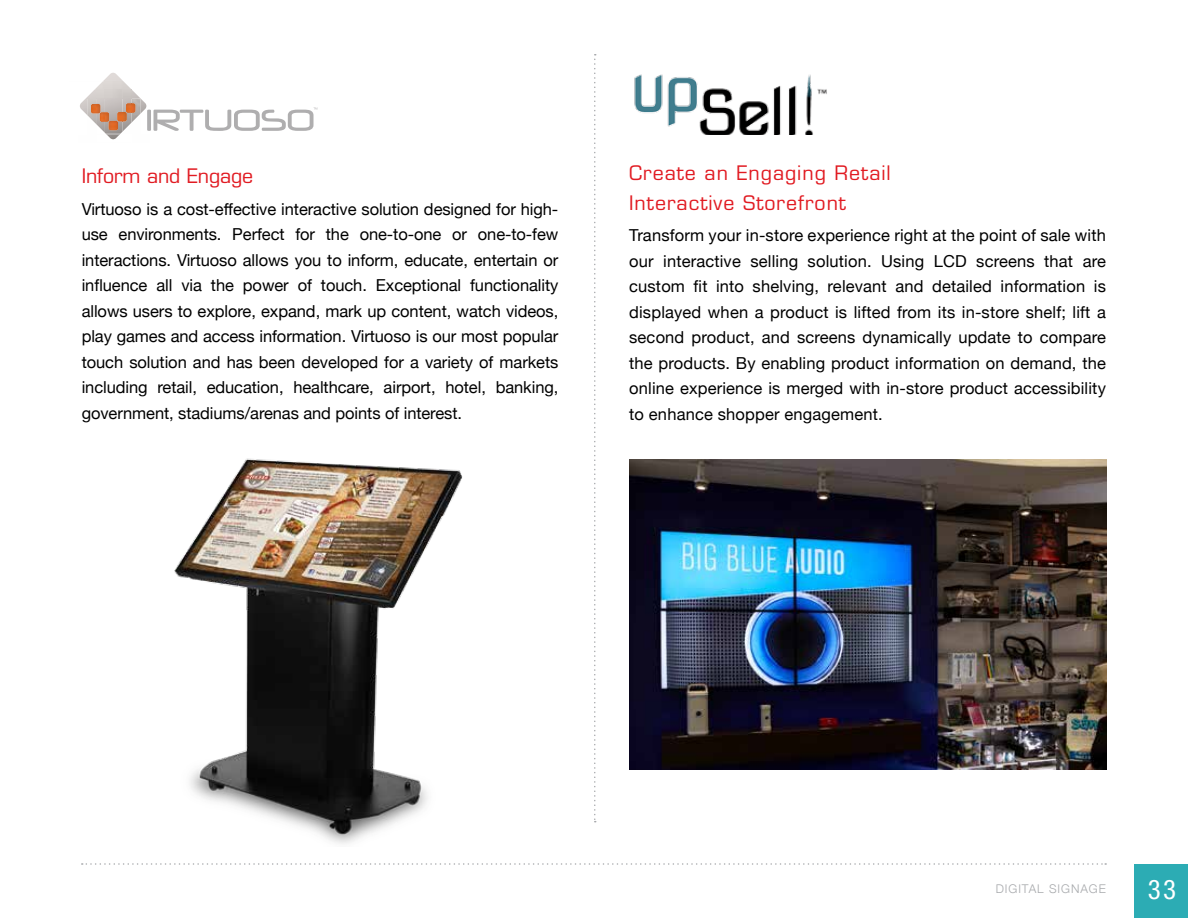
<style>
.page{position:relative;width:1188px;height:918px;background:#fff}
.page>*{position:absolute;margin:0;border:0;box-sizing:border-box;transform-origin:0 0}
.t1{font:condensed 27px "Helvetica Neue";color:#fff}
.t2{font:19.5px/30px "Eurostile LT Std";letter-spacing:.05em;color:#e11b22}
.t3{font:19.5px "Eurostile LT Std";letter-spacing:-.005em;color:#e11b22}
.t4{font:16.5px/25.5px "Helvetica Neue";color:#000;text-align:justify}
.t5{font:300 12px "Helvetica Neue";letter-spacing:.08em;color:#a7a9ac}
</style>
<div class="page">
<svg style="left:82px;top:863px;width:1024px;height:2px"></svg>
<div style="left:1134px;top:864px;width:54px;height:54px;background:#2cacb4"></div>
<svg style="left:594px;top:54px;width:2px;height:768px"></svg>
<img style="left:629px;top:459px;width:478px;height:311px">
<svg style="left:80px;top:73px;width:237px;height:67px"></svg>
<img style="left:174px;top:458px;width:289px;height:386px">
<img style="left:634px;top:74px;width:193px;height:61px">
<p class="t3" style="left:82px;top:164px;width:173px">Inform and Engage</p>
<p class="t4" style="left:82px;top:196px;width:478px">Virtuoso is a cost-effective interactive solution designed for high&shy;use environments. Perfect for the one-to-one or one-to-few interactions. Virtuoso allows you to inform, educate, entertain or influence all via the power of touch. Exceptional functionality allows users to explore, expand, mark up content, watch videos, play games and access information. Virtuoso is our most popular touch solution and has been developed for a variety of markets including retail, education, healthcare, airport, hotel, banking, government, stadiums/arenas and points of interest.</p>
<p class="t2" style="left:629px;top:158px;width:263px">Create an Engaging Retail<br>Interactive Storefront</p>
<p class="t4" style="left:629px;top:222px;width:478px">Transform your in-store experience right at the point of sale with our interactive selling solution. Using LCD screens that are custom fit into shelving, relevant and detailed information is displayed when a product is lifted from its in-store shelf; lift a second product, and screens dynamically update to compare the products. By enabling product information on demand, the online experience is merged with in-store product accessibility to enhance shopper engagement.</p>
<p class="t5" style="left:996px;top:882px;width:112px">DIGITAL SIGNAGE</p>
<h1 class="t1" style="left:1148px;top:874px;width:30px">33</h1>
</div>
